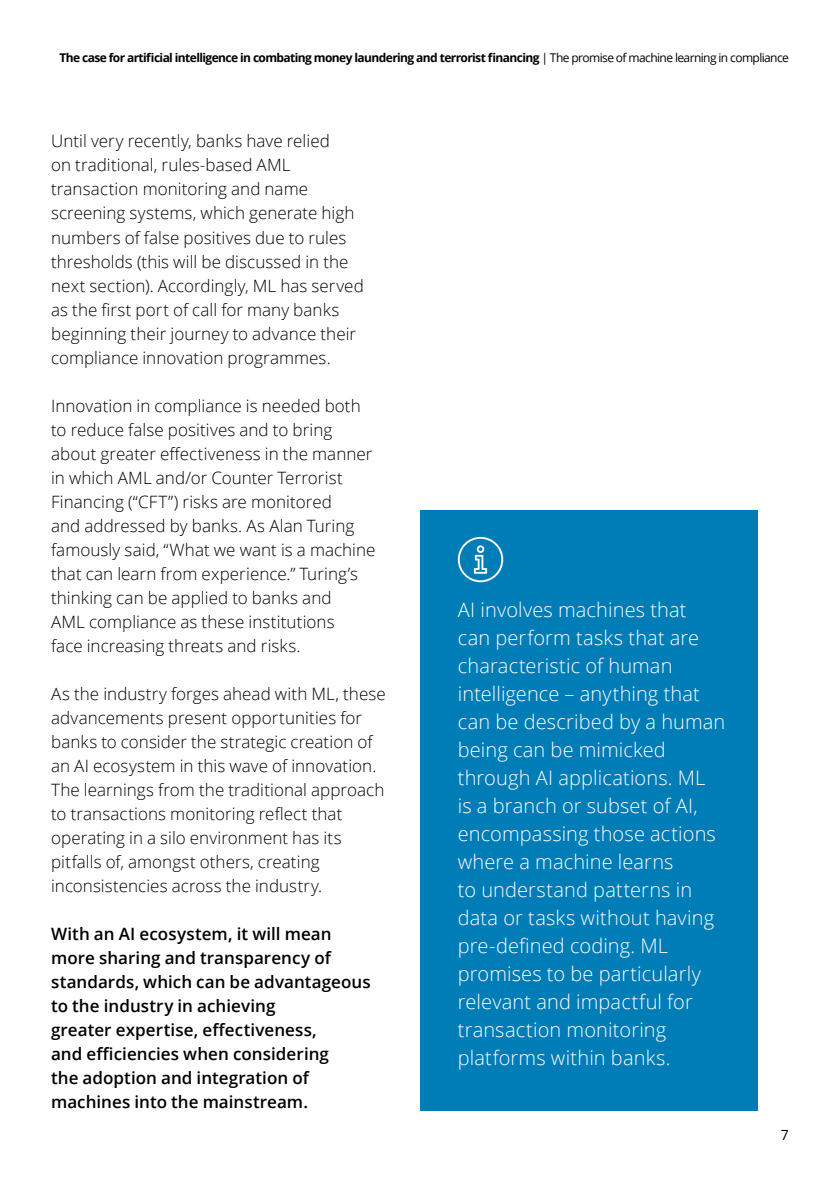
<style>
.page{position:relative;width:840px;height:1191px;background:#fff}
.page>*{position:absolute;margin:0;border:0;box-sizing:border-box;transform-origin:0 0}
.t1{font:300 20px/28px "Open Sans";letter-spacing:.005em;color:#fff}
.t2{font:300 17px/24px "Open Sans";letter-spacing:.005em;color:#000}
.t3{font:600 17px/24px "Open Sans";letter-spacing:.005em;color:#000}
.t4{font:14px "Open Sans";color:#000}
.t5{font:700 12px "Open Sans";letter-spacing:-.05em;color:#000}
.s1{font-weight:400}
</style>
<div class="page">
<div style="left:420px;top:510px;width:337px;height:601px;background:#007db6"></div>
<svg style="left:457px;top:537px;width:46px;height:45px"></svg>
<p class="t5" style="left:60px;top:49px;width:730px">The case for artificial intelligence in combating money laundering and terrorist financing <span class="s1">| The promise of machine learning in compliance</span></p>
<p class="t2" style="left:51px;top:129px;width:314px">Until very recently, banks have relied<br>on traditional, rules-based AML transaction monitoring and name screening systems, which generate high numbers of false positives due to rules thresholds (this will be discussed in the next section). Accordingly, ML has served as the first port of call for many banks beginning their journey to advance their compliance innovation programmes.</p>
<p class="t2" style="left:51px;top:393px;width:326px">Innovation in compliance is needed both to reduce false positives and to bring about greater effectiveness in the manner in which AML and/or Counter Terrorist Financing (“CFT”) risks are monitored<br>and addressed by banks. As Alan Turing famously said, “What we want is a machine that can learn from experience.” Turing’s thinking can be applied to banks and<br>AML compliance as these institutions<br>face increasing threats and risks.</p>
<p class="t2" style="left:51px;top:681px;width:336px">As the industry forges ahead with ML, these advancements present opportunities for banks to consider the strategic creation of an AI ecosystem in this wave of innovation.<br>The learnings from the traditional approach to transactions monitoring reflect that operating in a silo environment has its pitfalls of, amongst others, creating inconsistencies across the industry.</p>
<p class="t3" style="left:51px;top:921px;width:321px">With an AI ecosystem, it will mean more sharing and transparency of standards, which can be advantageous to the industry in achieving<br>greater expertise, effectiveness,<br>and efficiencies when considering<br>the adoption and integration of machines into the mainstream.</p>
<p class="t1" style="left:457px;top:595px;width:269px">AI involves machines that<br>can perform tasks that are characteristic of human intelligence – anything that can be described by a human being can be mimicked through AI applications. ML<br>is a branch or subset of AI, encompassing those actions where a machine learns<br>to understand patterns in data or tasks without having pre-defined coding. ML promises to be particularly relevant and impactful for transaction monitoring platforms within banks.</p>
<p class="t4" style="left:780px;top:1125px;width:10px">7</p>
</div>
